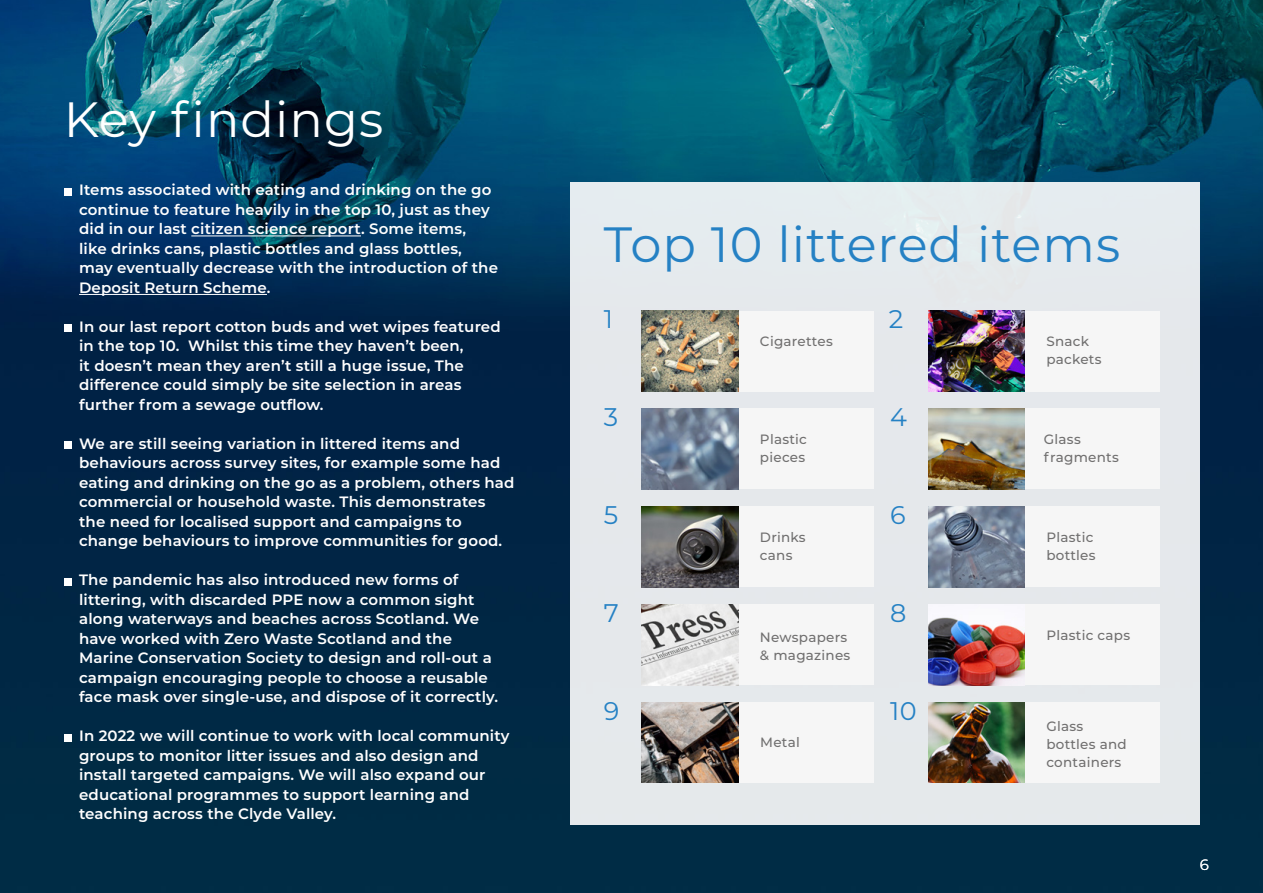
<style>
.page{position:relative;width:1263px;height:893px;background:#fff}
.page>*{position:absolute;margin:0;border:0;box-sizing:border-box;transform-origin:0 0}
.t1{font:49.5px "Montserrat";letter-spacing:.02em;color:#2581c4}
.t2{font:49.5px "Montserrat";letter-spacing:.02em;color:#fff}
.t3{font:25.5px "Montserrat";color:#2581c4}
.t4{font:600 15px/19.5px "Montserrat";letter-spacing:.01em;color:#fff}
.t5{font:15px "Montserrat";color:#fff}
.t6{font:500 13.5px/18px "Montserrat";letter-spacing:.02em;color:#706f6f}
</style>
<div class="page">
<img style="left:0;top:0;width:1263px;height:893px">
<div style="left:570px;top:183px;width:629px;height:642px;background:#e5e9ec"></div>
<hr style="left:191px;top:236px;width:170px;height:1px;background:#fff">
<hr style="left:79px;top:294px;width:188px;height:1px;background:#fff">
<div style="left:64px;top:188px;width:7px;height:7px;background:#fff"></div>
<div style="left:64px;top:324px;width:7px;height:8px;background:#fff"></div>
<div style="left:64px;top:441px;width:7px;height:8px;background:#fff"></div>
<div style="left:64px;top:578px;width:7px;height:7px;background:#fff"></div>
<div style="left:64px;top:734px;width:7px;height:7px;background:#fff"></div>
<div style="left:1024px;top:311px;width:136px;height:80px;background:#f6f6f6"></div>
<div style="left:705px;top:311px;width:168px;height:80px;background:#f6f6f6"></div>
<img style="left:642px;top:311px;width:96px;height:80px">
<div style="left:705px;top:408px;width:168px;height:81px;background:#f6f6f6"></div>
<img style="left:642px;top:408px;width:96px;height:81px">
<div style="left:705px;top:506px;width:168px;height:81px;background:#f6f6f6"></div>
<img style="left:642px;top:506px;width:96px;height:81px">
<div style="left:705px;top:604px;width:168px;height:81px;background:#f6f6f6"></div>
<img style="left:642px;top:604px;width:96px;height:81px">
<div style="left:705px;top:702px;width:168px;height:81px;background:#f6f6f6"></div>
<img style="left:642px;top:702px;width:96px;height:81px">
<img style="left:928px;top:311px;width:97px;height:80px">
<div style="left:991px;top:408px;width:169px;height:81px;background:#f6f6f6"></div>
<img style="left:928px;top:408px;width:97px;height:81px">
<div style="left:991px;top:506px;width:169px;height:81px;background:#f6f6f6"></div>
<img style="left:928px;top:506px;width:97px;height:81px">
<div style="left:991px;top:604px;width:169px;height:81px;background:#f6f6f6"></div>
<img style="left:928px;top:604px;width:97px;height:81px">
<div style="left:991px;top:702px;width:169px;height:81px;background:#f6f6f6"></div>
<img style="left:928px;top:702px;width:97px;height:81px">
<h1 class="t2" style="left:64px;top:86px;width:321px">Key findings</h1>
<p class="t4" style="left:79px;top:180px;width:420px">Items associated with eating and drinking on the go continue to feature heavily in the top 10, just as they did in our last citizen science report. Some items,<br>like drinks cans, plastic bottles and glass bottles, may eventually decrease with the introduction of the Deposit Return Scheme.</p>
<p class="t4" style="left:79px;top:316px;width:423px">In our last report cotton buds and wet wipes featured in the top 10. Whilst this time they haven’t been,<br>it doesn’t mean they aren’t still a huge issue, The difference could simply be site selection in areas further from a sewage outflow.</p>
<p class="t4" style="left:79px;top:433px;width:437px">We are still seeing variation in littered items and behaviours across survey sites, for example some had eating and drinking on the go as a problem, others had commercial or household waste. This demonstrates the need for localised support and campaigns to change behaviours to improve communities for good.</p>
<p class="t4" style="left:79px;top:570px;width:421px">The pandemic has also introduced new forms of littering, with discarded PPE now a common sight along waterways and beaches across Scotland. We have worked with Zero Waste Scotland and the Marine Conservation Society to design and roll-out a campaign encouraging people to choose a reusable face mask over single-use, and dispose of it correctly.</p>
<p class="t4" style="left:79px;top:726px;width:432px">In 2022 we will continue to work with local community groups to monitor litter issues and also design and install targeted campaigns. We will also expand our educational programmes to support learning and teaching across the Clyde Valley.</p>
<h1 class="t1" style="left:604px;top:210px;width:518px">Top 10 littered items</h1>
<h2 class="t3" style="left:604px;top:302px;width:11px">1</h2>
<h2 class="t3" style="left:889px;top:302px;width:16px">2</h2>
<p class="t6" style="left:760px;top:332px;width:74px">Cigarettes</p>
<p class="t6" style="left:1046px;top:332px;width:57px">Snack packets</p>
<h2 class="t3" style="left:604px;top:400px;width:16px">3</h2>
<h2 class="t3" style="left:890px;top:400px;width:18px">4</h2>
<p class="t6" style="left:760px;top:430px;width:49px">Plastic pieces</p>
<p class="t6" style="left:1044px;top:429px;width:76px">Glass fragments</p>
<h2 class="t3" style="left:604px;top:498px;width:16px">5</h2>
<h2 class="t3" style="left:890px;top:498px;width:17px">6</h2>
<p class="t6" style="left:760px;top:528px;width:47px">Drinks cans</p>
<p class="t6" style="left:1046px;top:528px;width:51px">Plastic bottles</p>
<h2 class="t3" style="left:604px;top:595px;width:17px">7</h2>
<h2 class="t3" style="left:890px;top:595px;width:18px">8</h2>
<p class="t6" style="left:760px;top:628px;width:92px">Newspapers &amp; magazines</p>
<p class="t6" style="left:1046px;top:625px;width:85px">Plastic caps</p>
<h2 class="t3" style="left:604px;top:693px;width:17px">9</h2>
<p class="t6" style="left:760px;top:733px;width:41px">Metal</p>
<h2 class="t3" style="left:890px;top:693px;width:28px">10</h2>
<p class="t6" style="left:1046px;top:717px;width:82px">Glass bottles and containers</p>
<p class="t5" style="left:1200px;top:854px;width:11px">6</p>
</div>
